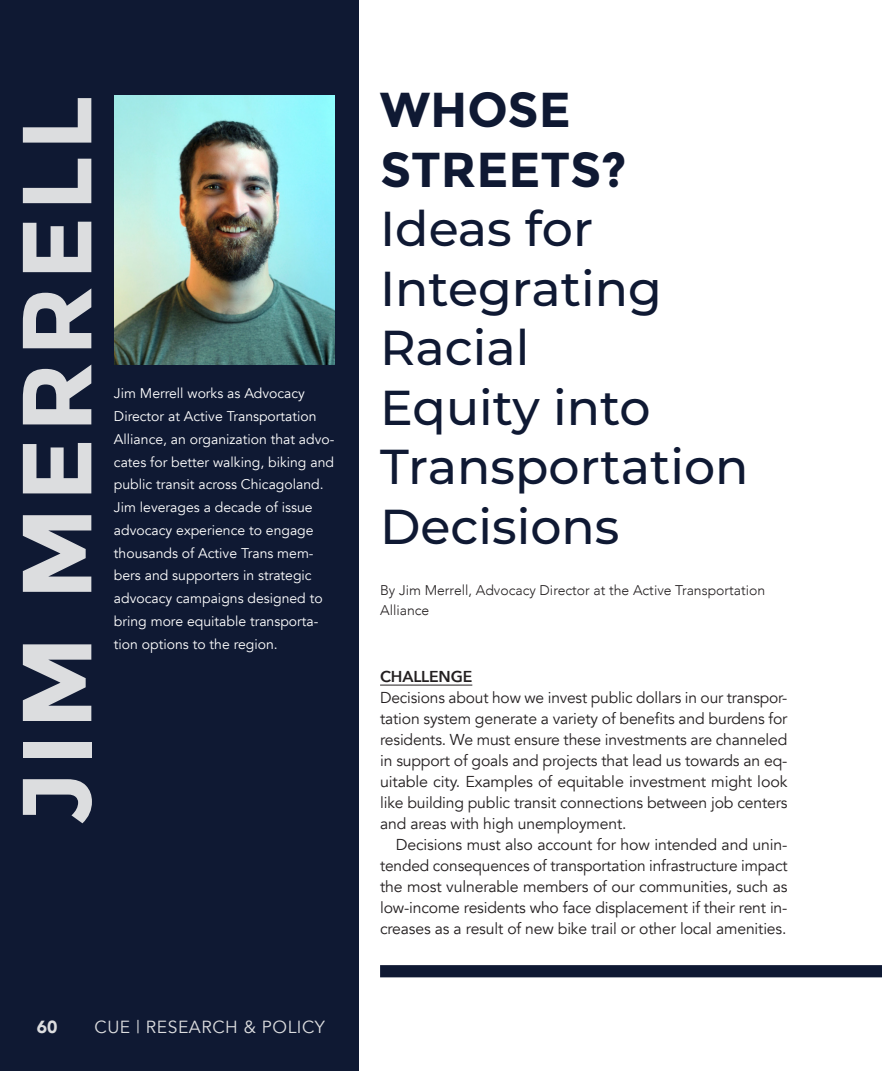
<style>
.page{position:relative;width:882px;height:1071px;background:#fff}
.page>*{position:absolute;margin:0;border:0;box-sizing:border-box;transform-origin:0 0}
.Fellow_Name{font:700 98px "Montserrat";letter-spacing:.05em;color:#dcdddf}
.Fellow_headline{font:500 49px/59.5px "Montserrat";color:#0f1933}
.t1{font:17.5px "Avenir";letter-spacing:.03em;color:#dcdddf}
.t2{font:900 17.5px "Avenir";color:#dcdddf}
.Body_Copy_Avenir_Jus{font:15.75px/21px "Avenir";letter-spacing:-.01em;color:#231f20;text-align:justify}
.Body_Copy_Avenir_Jus-2{font:600 15.75px "Avenir Next";letter-spacing:-.01em;color:#231f20}
.Bio_Paragraph{font:14px/22.8px "Avenir";color:#fff}
.Byline{font:300 14px/19.2px "Avenir";color:#231f20}
.s1{font-weight:700}
</style>
<div class="page">
<div style="left:0;top:0;width:359px;height:1071px;background:#0f1933"></div>
<div style="left:380px;top:965px;width:502px;height:12px;background:#0f1933"></div>
<hr style="left:380px;top:685px;width:92px;height:1px;background:#231f20">
<img style="left:115px;top:95px;width:219px;height:270px">
<p class="Fellow_Name" style="left:-2px;top:826px;width:732px;rotate:-90deg">JIM MERRELL</p>
<p class="Bio_Paragraph" style="left:114px;top:382px;width:222px">Jim Merrell works as Advocacy<br>Director at Active Transportation<br>Alliance, an organization that advo&shy;cates for better walking, biking and public transit across Chicagoland.<br>Jim leverages a decade of issue advocacy experience to engage thousands of Active Trans mem&shy;bers and supporters in strategic advocacy campaigns designed to bring more equitable transporta&shy;tion options to the region.</p>
<p class="t2" style="left:37px;top:1011px;width:22px">60</p>
<p class="t1" style="left:94px;top:1016px;width:232px">CUE | RESEARCH &amp; POLICY</p>
<p class="Fellow_headline" style="left:380px;top:78px;width:370px"><span class="s1">WHOSE<br>STREETS?<br></span>Ideas for<br>Integrating<br>Racial<br>Equity into<br>Transportation<br>Decisions</p>
<p class="Byline" style="left:380px;top:581px;width:387px">By Jim Merrell, Advocacy Director at the Active Transportation<br>Alliance</p>
<p class="Body_Copy_Avenir_Jus-2" style="left:380px;top:663px;width:94px">CHALLENGE</p>
<p class="Body_Copy_Avenir_Jus" style="left:380px;top:687px;width:409px">Decisions about how we invest public dollars in our transpor&shy;tation system generate a variety of benefits and burdens for residents. We must ensure these investments are channeled in support of goals and projects that lead us towards an eq&shy;uitable city. Examples of equitable investment might look like building public transit connections between job centers and areas with high unemployment.</p>
<p class="Body_Copy_Avenir_Jus" style="left:380px;top:834px;width:409px;text-indent:16px">Decisions must also account for how intended and unin&shy;tended consequences of transportation infrastructure impact the most vulnerable members of our communities, such as low-income residents who face displacement if their rent in&shy;creases as a result of new bike trail or other local amenities.</p>
</div>
